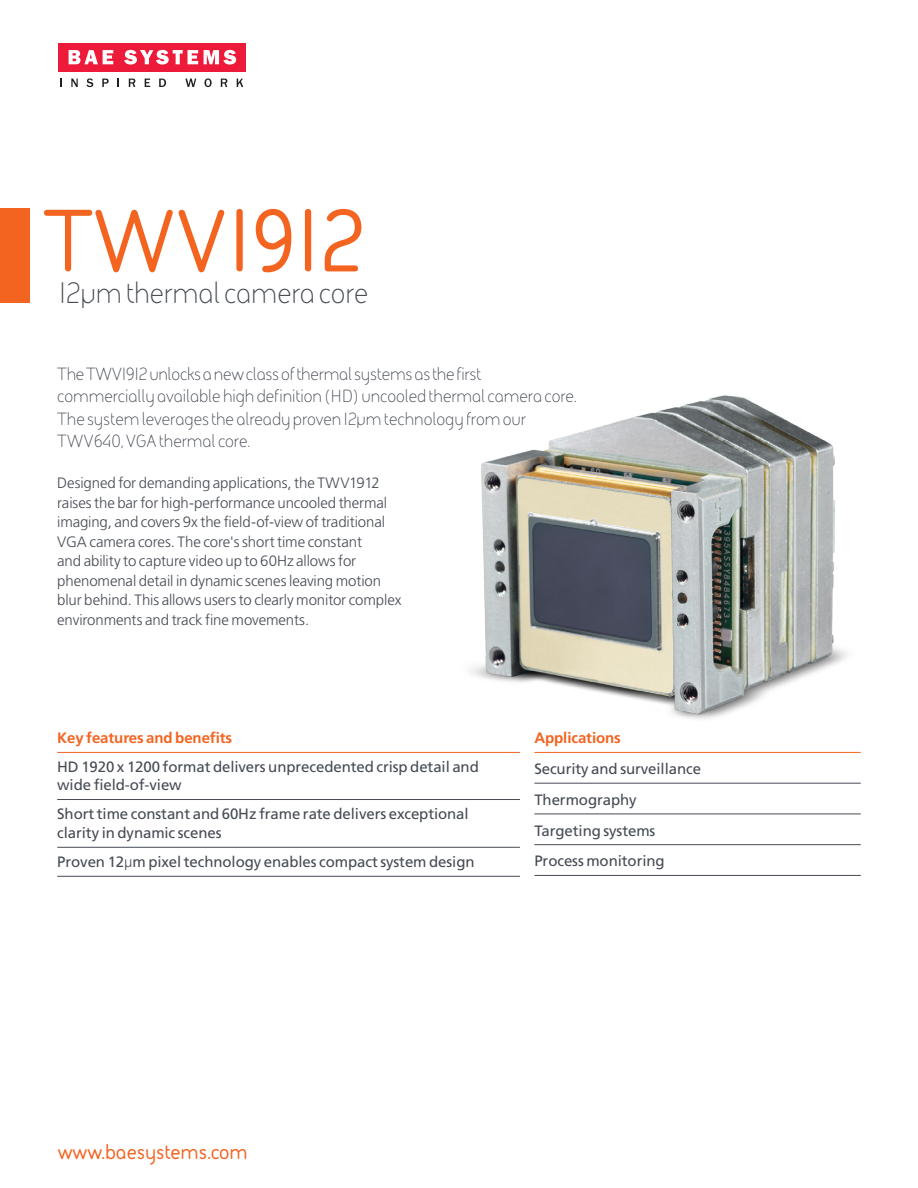
<style>
.page{position:relative;width:918px;height:1188px;background:#fff}
.page>*{position:absolute;margin:0;border:0;box-sizing:border-box;transform-origin:0 0}
.Title_BAE_regular-_4{font:700 90px "BAE Systems";letter-spacing:-.005em;color:#f36421}
.Sub_title_BAE_-_20_2{font:30px "BAE Systems";letter-spacing:-.005em;color:#464b54}
.t1{font:700 21px "BAE Systems";letter-spacing:-.005em;color:#f36421}
.Large_Intro___15_17p{font:18px/22.5px "BAE Systems";letter-spacing:-.005em;color:#464b54}
.Text___9_5_11pt{font:300 15px/19.5px "Frutiger LT Pro";letter-spacing:-.005em;color:#464b54}
.Text___Rule___9_5_11{font:15px/18.8px "Frutiger LT Pro";letter-spacing:-.005em;color:#464b54}
.Text___Rule___9_5_11-2{font:700 15px "Frutiger LT Pro";letter-spacing:-.005em;color:#f36421}
.s1{font-weight:300}
</style>
<div class="page">
<div style="left:58px;top:43px;width:188px;height:29px;background:#ed1a3a"></div>
<svg style="left:204px;top:50px;width:32px;height:15px"></svg>
<svg style="left:124px;top:50px;width:74px;height:15px"></svg>
<svg style="left:69px;top:50px;width:44px;height:14px"></svg>
<svg style="left:60px;top:79px;width:2px;height:8px"></svg>
<svg style="left:71px;top:79px;width:7px;height:8px"></svg>
<svg style="left:86px;top:78px;width:7px;height:9px"></svg>
<svg style="left:102px;top:79px;width:7px;height:8px"></svg>
<svg style="left:129px;top:79px;width:6px;height:8px"></svg>
<svg style="left:145px;top:79px;width:5px;height:8px"></svg>
<svg style="left:159px;top:79px;width:7px;height:8px"></svg>
<svg style="left:185px;top:79px;width:11px;height:8px"></svg>
<svg style="left:204px;top:78px;width:8px;height:9px"></svg>
<svg style="left:221px;top:79px;width:6px;height:8px"></svg>
<svg style="left:237px;top:79px;width:6px;height:8px"></svg>
<div style="left:0;top:208px;width:29px;height:95px;background:#f36421"></div>
<hr style="left:57px;top:752px;width:463px;height:1px;background:#f36421">
<hr style="left:57px;top:799px;width:463px;height:1px;background:#464b54">
<hr style="left:57px;top:847px;width:463px;height:1px;background:#464b54">
<hr style="left:57px;top:876px;width:463px;height:1px;background:#464b54">
<hr style="left:534px;top:752px;width:327px;height:1px;background:#f36421">
<hr style="left:534px;top:783px;width:327px;height:1px;background:#464b54">
<hr style="left:534px;top:814px;width:327px;height:1px;background:#464b54">
<hr style="left:534px;top:844px;width:327px;height:1px;background:#464b54">
<hr style="left:534px;top:875px;width:327px;height:1px;background:#464b54">
<img style="left:470px;top:395px;width:377px;height:324px">
<p class="Title_BAE_regular-_4" style="left:44px;top:180px;width:323px">TWV1912</p>
<p class="Sub_title_BAE_-_20_2" style="left:59px;top:273px;width:311px">12µm thermal camera core</p>
<p class="Large_Intro___15_17p" style="left:57px;top:362px;width:521px">The TWV1912 unlocks a new class of thermal systems as the first commercially available high definition (HD) uncooled thermal camera core.<br>The system leverages the already proven 12µm technology from our TWV640, VGA thermal core.</p>
<p class="Text___9_5_11pt" style="left:57px;top:473px;width:346px">Designed for demanding applications, the TWV1912 raises the bar for high-performance uncooled thermal imaging, and covers 9x the field-of-view of traditional VGA camera cores. The core's short time constant<br>and ability to capture video up to 60Hz allows for phenomenal detail in dynamic scenes leaving motion blur behind. This allows users to clearly monitor complex environments and track fine movements.</p>
<p class="Text___Rule___9_5_11-2" style="left:57px;top:729px;width:176px">Key features and benefits</p>
<p class="Text___Rule___9_5_11" style="left:57px;top:757px;width:423px">HD 1920 x 1200 format delivers unprecedented crisp detail and wide field-of-view</p>
<p class="Text___Rule___9_5_11" style="left:57px;top:805px;width:413px">Short time constant and 60Hz frame rate delivers exceptional clarity in dynamic scenes</p>
<p class="Text___Rule___9_5_11" style="left:57px;top:853px;width:419px">Proven 12<span class="s1">µ</span>m pixel technology enables compact system design</p>
<p class="Text___Rule___9_5_11-2" style="left:534px;top:729px;width:88px">Applications</p>
<p class="Text___Rule___9_5_11" style="left:534px;top:759px;width:168px">Security and surveillance</p>
<p class="Text___Rule___9_5_11" style="left:534px;top:790px;width:104px">Thermography</p>
<p class="Text___Rule___9_5_11" style="left:534px;top:821px;width:123px">Targeting systems</p>
<p class="Text___Rule___9_5_11" style="left:534px;top:852px;width:132px">Process monitoring</p>
<h3 class="t1" style="left:58px;top:1137px;width:192px">www.baesystems.com</h3>
</div>
